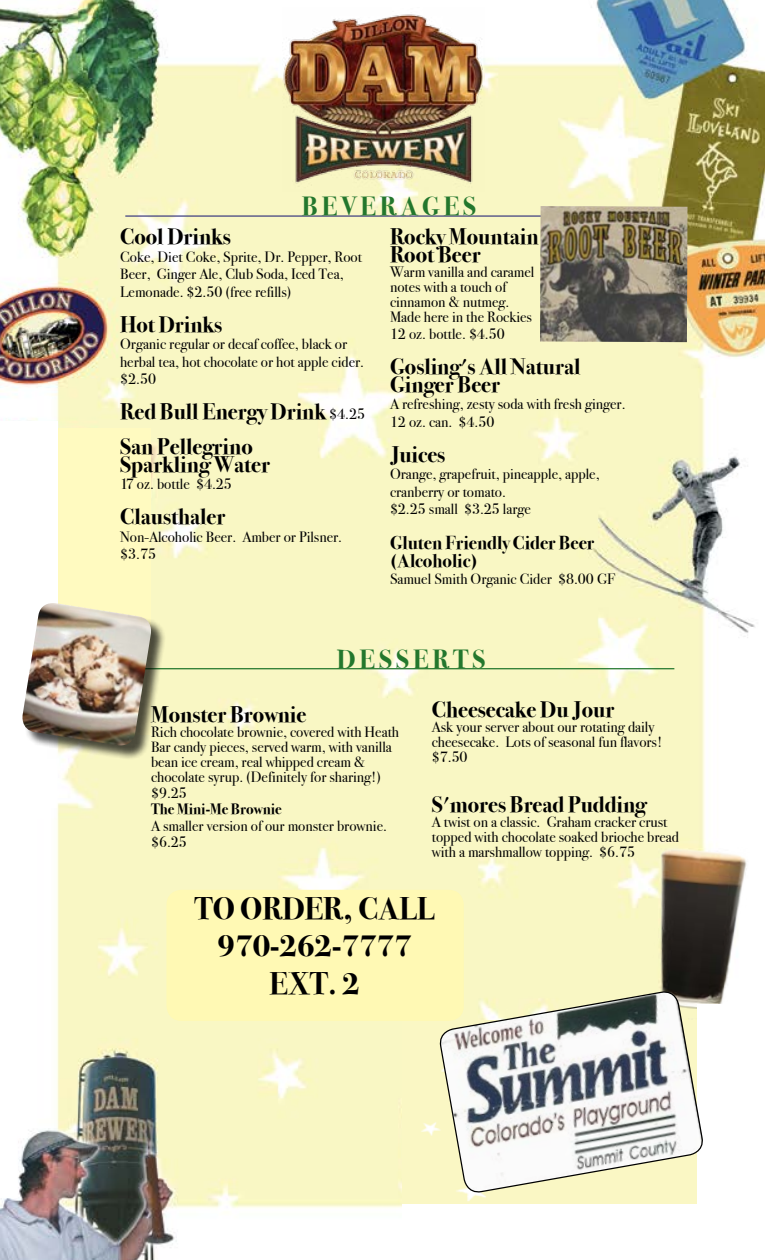
<style>
.page{position:relative;width:765px;height:1260px;background:#fff}
.page>*{position:absolute;margin:0;border:0;box-sizing:border-box;transform-origin:0 0}
.t1{font:700 31.25px/37.5px "Bodoni Svty Two ITCTT";color:#000;text-align:center}
.t2{font:700 26.25px "Bodoni Svty Two ITCTT";letter-spacing:.15em;color:#23772d}
.t3{font:700 22.5px/17.5px "Bodoni Svty Two ITCTT";color:#000}
.t4{font:700 18.75px/17.5px "Bodoni Svty Two ITCTT";color:#000}
.t5{font:15px/17.5px "Bodoni Svty Two ITCTT";color:#000}
.t6{font:700 15px "Bodoni Svty Two ITCTT";color:#000}
.s1{font-weight:400;font-size:15px}
</style>
<div class="page">
<img style="left:0;top:0;width:765px;height:1260px">
<div style="left:402px;top:1021px;width:296px;height:183px;background:#faf7c4"></div>
<div style="left:59px;top:428px;width:92px;height:307px;background:#fffac0"></div>
<hr style="left:125px;top:215px;width:528px;height:2px;background:#403f80">
<hr style="left:144px;top:668px;width:530px;height:1px;background:#23772d">
<img style="left:283px;top:8px;width:202px;height:183px">
<img style="left:540px;top:206px;width:148px;height:136px">
<div style="left:0;top:421px;width:58px;height:307px;background:#fff"></div>
<div style="left:25px;top:605px;width:141px;height:155px;background:#000;opacity:.75"></div>
<img style="left:20px;top:603px;width:133px;height:145px">
<img style="left:645px;top:830px;width:120px;height:174px">
<div style="left:698px;top:1004px;width:67px;height:228px;background:#fff"></div>
<div style="left:402px;top:1204px;width:363px;height:56px;background:#fff"></div>
<svg style="left:438px;top:990px;width:267px;height:204px"></svg>
<div style="left:166px;top:890px;width:298px;height:131px;background:#fff9b4;border-radius:15px"></div>
<h2 class="t2" style="left:302px;top:185px;width:176px">BEVERAGES</h2>
<h3 class="t3" style="left:120px;top:226px;width:112px">Cool Drinks</h3>
<p class="t5" style="left:120px;top:246px;width:243px">Coke, Diet Coke, Sprite, Dr. Pepper, Root<br>Beer, Ginger Ale, Club Soda, Iced Tea,<br>Lemonade. $2.50 (free refills)</p>
<h3 class="t3" style="left:120px;top:313px;width:104px">Hot Drinks</h3>
<p class="t5" style="left:120px;top:334px;width:245px">Organic regular or decaf coffee, black or herbal tea, hot chocolate or hot apple cider. $2.50</p>
<h3 class="t3" style="left:120px;top:392px;width:246px;line-height:35px">Red Bull Energy Drink <span class="s1">$4.25<br></span>San Pellegrino</h3>
<h3 class="t3" style="left:120px;top:453px;width:152px">Sparkling Water</h3>
<p class="t5" style="left:120px;top:474px;width:113px">17 oz. bottle $4.25</p>
<h3 class="t3" style="left:120px;top:506px;width:107px">Clausthaler</h3>
<p class="t5" style="left:120px;top:526px;width:223px">Non-Alcoholic Beer. Amber or Pilsner. $3.75</p>
<h3 class="t3" style="left:390px;top:226px;width:150px">Rocky Mountain<br>Root Beer</h3>
<p class="t5" style="left:390px;top:262px;width:146px;line-height:15px">Warm vanilla and caramel notes with a touch of cinnamon &amp; nutmeg.<br>Made here in the Rockies</p>
<p class="t5" style="left:390px;top:324px;width:116px">12 oz. bottle. $4.50</p>
<h3 class="t3" style="left:390px;top:356px;width:192px">Gosling's All Natural<br>Ginger Beer</h3>
<p class="t5" style="left:390px;top:394px;width:237px">A refreshing, zesty soda with fresh ginger.<br>12 oz. can. $4.50</p>
<h3 class="t3" style="left:390px;top:443px;width:57px">Juices</h3>
<p class="t5" style="left:390px;top:464px;width:211px">Orange, grapefruit, pineapple, apple, cranberry or tomato.<br>$2.25 small $3.25 large</p>
<p class="t4" style="left:390px;top:533px;width:206px">Gluten Friendly Cider Beer (Alcoholic)</p>
<p class="t5" style="left:390px;top:569px;width:227px">Samuel Smith Organic Cider $8.00 GF</p>
<h2 class="t2" style="left:337px;top:638px;width:150px">DESSERTS</h2>
<h3 class="t3" style="left:151px;top:704px;width:157px">Monster Brownie</h3>
<p class="t5" style="left:151px;top:723px;width:250px;line-height:15.2px">Rich chocolate brownie, covered with Heath Bar candy pieces, served warm, with vanilla bean ice cream, real whipped cream &amp; chocolate syrup. (Definitely for sharing!) $9.25</p>
<p class="t6" style="left:151px;top:797px;width:132px">The Mini-Me Brownie</p>
<p class="t5" style="left:151px;top:816px;width:237px;line-height:16.2px">A smaller version of our monster brownie. $6.25</p>
<h3 class="t3" style="left:432px;top:699px;width:184px">Cheesecake Du Jour</h3>
<p class="t5" style="left:432px;top:718px;width:232px;line-height:15px">Ask your server about our rotating daily cheesecake. Lots of seasonal fun flavors! $7.50</p>
<h3 class="t3" style="left:432px;top:794px;width:216px">S'mores Bread Pudding</h3>
<p class="t5" style="left:432px;top:813px;width:249px;line-height:15px">A twist on a classic. Graham cracker crust topped with chocolate soaked brioche bread with a marshmallow topping. $6.75</p>
<h1 class="t1" style="left:195px;top:887px;width:242px">TO ORDER, CALL<br>970-262-7777<br>EXT. 2</h1>
</div>
